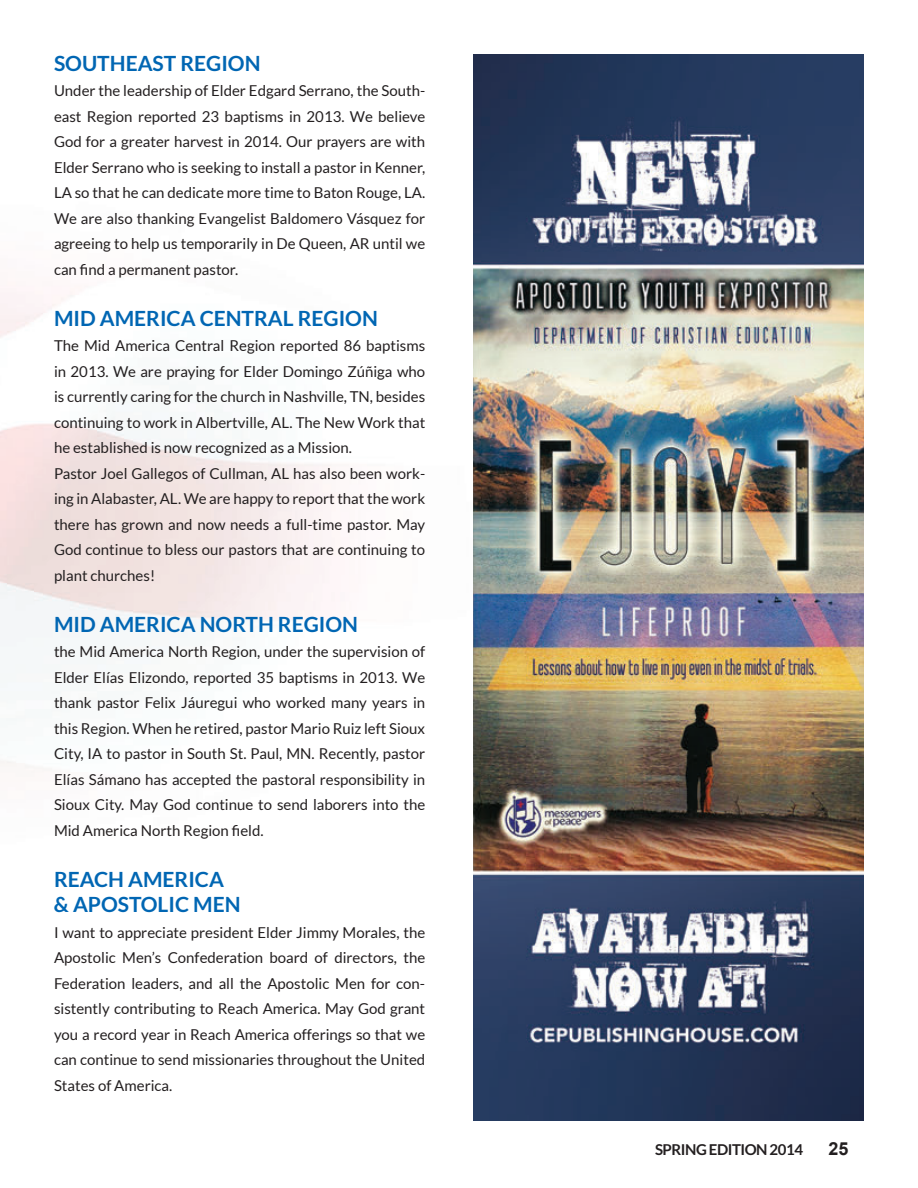
<style>
.page{position:relative;width:918px;height:1188px;background:#fff}
.page>*{position:absolute;margin:0;border:0;box-sizing:border-box;transform-origin:0 0}
.t1{font:700 21px/25.5px "Lato";color:#0166b3}
.t2{font:700 18px "Arial";color:#231f20}
.t3{font:15px/25.5px "Lato";color:#231f20;text-align:justify}
.t4{font:700 15px "Lato";letter-spacing:-.03em;color:#231f20}
</style>
<div class="page">
<img style="left:473px;top:54px;width:391px;height:1066px">
<h1 class="t1" style="left:54px;top:50px;width:208px">SOUTHEAST REG ION</h1>
<p class="t3" style="left:54px;top:78px;width:373px">Under the leadership of Elder Edgard Serrano, the South&shy;east Region reported 23 baptisms in 2013. We believe God for a greater harvest in 2014. Our prayers are with Elder Serrano who is seeking to install a pastor in Kenner, LA so that he can dedicate more time to Baton Rouge, LA.<br>We are also thanking Evangelist Baldomero Vásquez for agreeing to help us temporarily in De Queen, AR until we can find a permanent pastor.</p>
<h1 class="t1" style="left:54px;top:305px;width:325px">MID AMERICA CENTRAL REG ION</h1>
<p class="t3" style="left:54px;top:333px;width:373px;text-align:left">The Mid America Central Region reported 86 baptisms in 2013. We are praying for Elder Domingo Zúñiga who is currently caring for the church in Nashville, TN, besides continuing to work in Albertville, AL. The New Work that he established is now recognized as a Mission.<br>Pastor Joel Gallegos of Cullman, AL has also been work&shy;ing in Alabaster, AL. We are happy to report that the work there has grown and now needs a full-time pastor. May God continue to bless our pastors that are continuing to plant churches!</p>
<h1 class="t1" style="left:54px;top:611px;width:306px">MID AMERICA NORTH REG ION</h1>
<p class="t3" style="left:54px;top:639px;width:373px">the Mid America North Region, under the supervision of Elder Elías Elizondo, reported 35 baptisms in 2013. We thank pastor Felix Jáuregui who worked many years in this Region. When he retired, pastor Mario Ruiz left Sioux City, IA to pastor in South St. Paul, MN. Recently, pastor Elías Sámano has accepted the pastoral responsibility in Sioux City. May God continue to send laborers into the Mid America North Region field.</p>
<h1 class="t1" style="left:54px;top:866px;width:188px">REACH AMERICA<br>&amp; APOSTOLIC MEN</h1>
<p class="t3" style="left:54px;top:920px;width:373px">I want to appreciate president Elder Jimmy Morales, the Apostolic Men’s Confederation board of directors, the Federation leaders, and all the Apostolic Men for con&shy;sistently contributing to Reach America. May God grant you a record year in Reach America offerings so that we can continue to send missionaries throughout the United States of America.</p>
<p class="t4" style="left:655px;top:1141px;width:150px">SPRING EDITION 2014</p>
<p class="t2" style="left:828px;top:1137px;width:22px">25</p>
</div>
